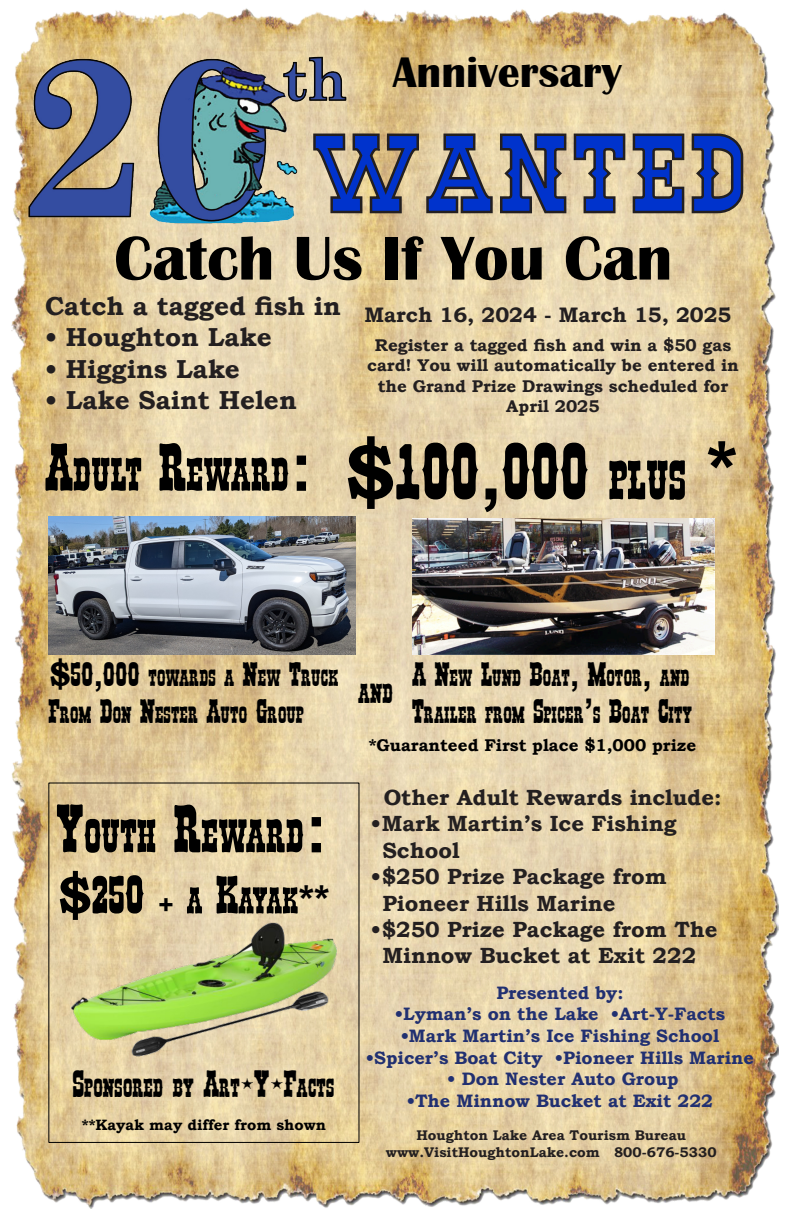
<style>
.page{position:relative;width:792px;height:1224px;background:#fff}
.page>*{position:absolute;margin:0;border:0;box-sizing:border-box;transform-origin:0 0}
.t1{font:68px "I.F.C.BOOTHILL";color:#000}
.t2{font:700 64px "Britannic";color:#000}
.t3{font:54px "I.F.C.BOOTHILL";color:#000}
.t4{font:700 44px "Britannic";color:#000}
.t5{font:40px "I.F.C.BOOTHILL";color:#000}
.t6{font:38px "I.F.C.BOOTHILL";color:#000}
.t7{font:34px/37.4px "I.F.C.BOOTHILL";color:#000}
.t8{font:700 26px "Bookman Old Style";color:#231f20}
.t9{font:700 22px/26.4px "Bookman Old Style";color:#231f20}
.t10{font:700 21px "Bookman Old Style";color:#231f20}
.t11{font:700 18px "Bookman Old Style";color:#213071}
.t12{font:700 17px/20.4px "Bookman Old Style";color:#231f20;text-align:center}
.t13{font:700 17px "Bookman Old Style";color:#000}
.t14{font:700 15px "Bookman Old Style";color:#000}
.t15{font:700 14px/16.8px "Bookman Old Style";color:#231f20;text-align:center}
.s1{font-family:"Arial";font-weight:700}
.s2{font-family:"Bookman Old Style";font-weight:700;font-size:80px}
.s3{font-size:80px}
.s4{font-family:"Arial";font-weight:700;font-size:80px}
.s5{font-family:"Bookman Old Style";font-weight:700}
.s6{font-family:"Arial";font-weight:700;font-size:26px}
.s7{font-family:"Arial";font-weight:700;font-size:40px}
</style>
<div class="page">
<img style="left:11px;top:8px;width:768px;height:1201px">
<img style="left:71px;top:908px;width:266px;height:154px">
<svg style="left:346px;top:132px;width:399px;height:83px;background:#6f7697"></svg>
<img style="left:49px;top:517px;width:307px;height:137px">
<img style="left:29px;top:56px;width:317px;height:168px">
<img style="left:413px;top:518px;width:302px;height:136px">
<h3 class="t4" style="left:393px;top:57px;width:230px">Anniversary</h3>
<h2 class="t2" style="left:114px;top:236px;width:560px">Catch Us If You Can</h2>
<h3 class="t8" style="left:45px;top:297px;width:297px">Catch a tagged fish in</h3>
<h3 class="t8" style="left:45px;top:328px;width:228px">• Houghton Lake</h3>
<h3 class="t8" style="left:45px;top:359px;width:197px">• Higgins Lake</h3>
<h3 class="t8" style="left:45px;top:390px;width:253px">• Lake Saint Helen</h3>
<p class="t10" style="left:364px;top:307px;width:369px">March 16, 2024 - March 15, 2025</p>
<p class="t12" style="left:367px;top:337px;width:373px">Register a tagged fish and win a $50 gas card! You will automatically be entered in the Grand Prize Drawings scheduled for<br>April 2025</p>
<h1 class="t1" style="left:45px;top:443px;width:694px">Adult Reward<span class="s1">:</span> <span class="s2">$</span><span class="s3">100</span><span class="s4">,</span><span class="s3">000 plus</span> <span class="s4">*</span></h1>
<h3 class="t7" style="left:49px;top:659px;width:292px"><span class="s5">$</span>50<span class="s1">,</span>000 towards a New Truck<br>From Don Nester Auto Group</h3>
<h1 class="t1" style="left:57px;top:805px;width:272px">Youth Reward<span class="s1">:</span></h1>
<h3 class="t3" style="left:57px;top:876px;width:274px"><span class="s5">$</span>250 <span class="s6">+</span> a Kayak<span class="s7">**</span></h3>
<h3 class="t6" style="left:73px;top:1071px;width:263px">Sponsored by Art-Y-Facts</h3>
<p class="t14" style="left:82px;top:1119px;width:246px">**Kayak may differ from shown</p>
<h3 class="t5" style="left:358px;top:675px;width:37px">and</h3>
<h3 class="t7" style="left:413px;top:659px;width:281px">A New Lund Boat<span class="s1">,</span> Motor<span class="s1">,</span> and<br>Trailer from Spicer<span class="s1">’</span>s Boat City</h3>
<p class="t13" style="left:369px;top:739px;width:329px">*Guaranteed First place $1,000 prize</p>
<p class="t9" style="left:384px;top:786px;width:339px">Other Adult Rewards include:</p>
<p class="t9" style="left:382px;top:813px;width:296px;text-indent:-12px">•Mark Martin’s Ice Fishing<br>School</p>
<p class="t9" style="left:382px;top:865px;width:286px;text-indent:-12px">•$250 Prize Package from<br>Pioneer Hills Marine</p>
<p class="t9" style="left:371px;top:918px;width:348px;text-align:center">•$250 Prize Package from The<br>Minnow Bucket at Exit 222</p>
<p class="t11" style="left:496px;top:986px;width:129px">Presented by:</p>
<p class="t11" style="left:395px;top:1008px;width:332px">•Lyman’s on the Lake •Art-Y-Facts</p>
<p class="t11" style="left:401px;top:1029px;width:320px">•Mark Martin’s Ice Fishing School</p>
<p class="t11" style="left:366px;top:1051px;width:390px">•Spicer’s Boat City •Pioneer Hills Marine</p>
<p class="t11" style="left:447px;top:1072px;width:233px">• Don Nester Auto Group</p>
<p class="t11" style="left:407px;top:1094px;width:308px">•The Minnow Bucket at Exit 222</p>
<p class="t15" style="left:386px;top:1129px;width:332px">Houghton Lake Area Tourism Bureau www.VisitHoughtonLake.com 800-676-5330</p>
</div>
